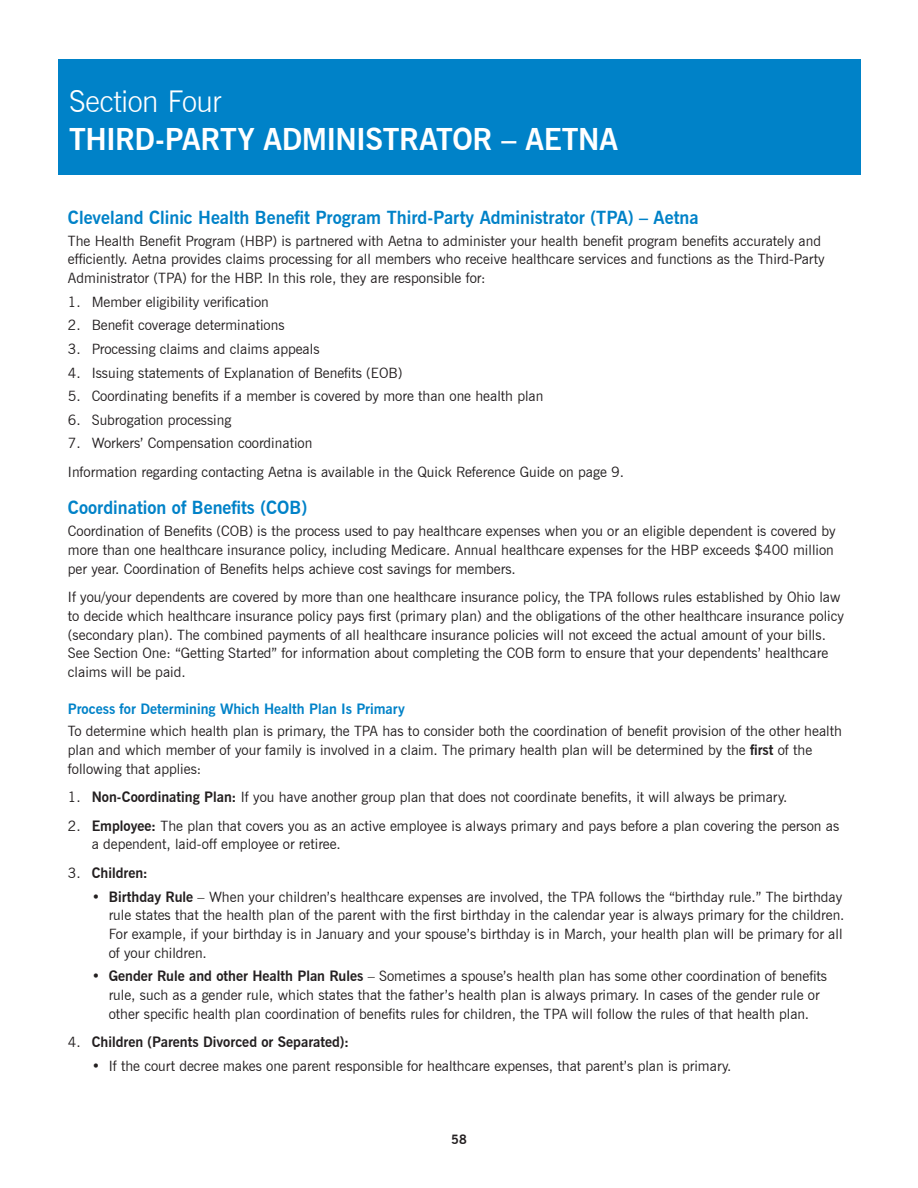
<style>
.page{position:relative;width:918px;height:1188px;background:#fff}
.page>*{position:absolute;margin:0;border:0;box-sizing:border-box;transform-origin:0 0}
.headline{font:700 30px "News Gothic BT";letter-spacing:-.015em;color:#fff}
.headline-2{font:300 30px "News Gothic BT";letter-spacing:-.015em;color:#fff}
.subhead{font:700 18px "News Gothic BT";color:#0082c8}
.subhead_2_blue{font:700 18px "News Gothic BT";color:#0082c8}
.body_copy{font:14.25px/18.8px "News Gothic BT";color:#231f20}
.body_copy_numeral{font:14.25px/18.8px "News Gothic BT";color:#231f20}
.body_copy_numeral-2{font:700 14.25px "News Gothic BT";color:#231f20}
.subhead_2_blue-2{font:700 14.25px "News Gothic BT";color:#0082c8}
.t1{font:700 12.75px "News Gothic BT";color:#231f20}
.s1{font-weight:700}
.s2{font-weight:400}
</style>
<div class="page">
<div style="left:58px;top:59px;width:803px;height:116px;background:#0082c8"></div>
<p class="headline-2" style="left:69px;top:83px;width:154px">Section Four</p>
<p class="headline" style="left:69px;top:121px;width:550px">THIRD-PARTY ADMINISTRATOR – AETNA</p>
<p class="subhead" style="left:68px;top:206px;width:632px">Cleveland Clinic Health Benefit Program Third-Party Administrator (TPA) – Aetna</p>
<p class="body_copy" style="left:68px;top:231px;width:758px">The Health Benefit Program (HBP) is partnered with Aetna to administer your health benefit program benefits accurately and efficiently. Aetna provides claims processing for all members who receive healthcare services and functions as the Third-Party<br>Administrator (TPA) for the HBP. In this role, they are responsible for:</p>
<p class="body_copy_numeral" style="left:68px;top:292px;width:202px">1. Member eligibility verification</p>
<p class="body_copy_numeral" style="left:68px;top:316px;width:218px">2. Benefit coverage determinations</p>
<p class="body_copy_numeral" style="left:68px;top:339px;width:253px">3. Processing claims and claims appeals</p>
<p class="body_copy_numeral" style="left:68px;top:363px;width:336px">4. Issuing statements of Explanation of Benefits (EOB)</p>
<p class="body_copy_numeral" style="left:68px;top:387px;width:477px">5. Coordinating benefits if a member is covered by more than one health plan</p>
<p class="body_copy_numeral" style="left:68px;top:410px;width:165px">6. Subrogation processing</p>
<p class="body_copy_numeral" style="left:68px;top:434px;width:246px">7. Workers’ Compensation coordination</p>
<p class="body_copy" style="left:68px;top:462px;width:558px">Information regarding contacting Aetna is available in the Quick Reference Guide on page 9.</p>
<p class="subhead_2_blue" style="left:68px;top:497px;width:241px">Coordination of Benefits (COB)</p>
<p class="body_copy" style="left:68px;top:522px;width:769px">Coordination of Benefits (COB) is the process used to pay healthcare expenses when you or an eligible dependent is covered by more than one healthcare insurance policy, including Medicare. Annual healthcare expenses for the HBP exceeds $400 million per year. Coordination of Benefits helps achieve cost savings for members.</p>
<p class="body_copy" style="left:68px;top:588px;width:778px">If you/your dependents are covered by more than one healthcare insurance policy, the TPA follows rules established by Ohio law to decide which healthcare insurance policy pays first (primary plan) and the obligations of the other healthcare insurance policy (secondary plan). The combined payments of all healthcare insurance policies will not exceed the actual amount of your bills.<br>See Section One: “Getting Started” for information about completing the COB form to ensure that your dependents’ healthcare claims will be paid.</p>
<p class="subhead_2_blue-2" style="left:68px;top:701px;width:338px">Process for Determining Which Health Plan Is Primary</p>
<p class="body_copy" style="left:68px;top:722px;width:775px">To determine which health plan is primary, the TPA has to consider both the coordination of benefit provision of the other health plan and which member of your family is involved in a claim. The primary health plan will be determined by the <span class="s1">first</span> of the following that applies:</p>
<p class="body_copy_numeral" style="left:68px;top:788px;width:721px">1. <span class="s1">Non-Coordinating Plan:</span> If you have another group plan that does not coordinate benefits, it will always be primary.</p>
<p class="body_copy_numeral" style="left:92px;top:816px;width:749px;text-indent:-24px">2. <span class="s1">Employee:</span> The plan that covers you as an active employee is always primary and pays before a plan covering the person as a dependent, laid-off employee or retiree.</p>
<p class="body_copy_numeral-2" style="left:68px;top:864px;width:81px"><span class="s2">3.</span> Children:</p>
<p class="body_copy_numeral" style="left:109px;top:887px;width:737px;text-indent:-17px">• <span class="s1">Birthday Rule</span> – When your children’s healthcare expenses are involved, the TPA follows the “birthday rule.” The birthday rule states that the health plan of the parent with the first birthday in the calendar year is always primary for the children.<br>For example, if your birthday is in January and your spouse’s birthday is in March, your health plan will be primary for all of your children.</p>
<p class="body_copy_numeral" style="left:109px;top:967px;width:720px;text-indent:-17px">• <span class="s1">Gender Rule and other Health Plan Rules</span> – Sometimes a spouse’s health plan has some other coordination of benefits rule, such as a gender rule, which states that the father’s health plan is always primary. In cases of the gender rule or other specific health plan coordination of benefits rules for children, the TPA will follow the rules of that health plan.</p>
<p class="body_copy_numeral-2" style="left:68px;top:1034px;width:283px"><span class="s2">4.</span> Children (Parents Divorced or Separated):</p>
<p class="body_copy_numeral" style="left:92px;top:1056px;width:641px">• If the court decree makes one parent responsible for healthcare expenses, that parent’s plan is primary.</p>
<p class="t1" style="left:451px;top:1131px;width:17px">58</p>
</div>
